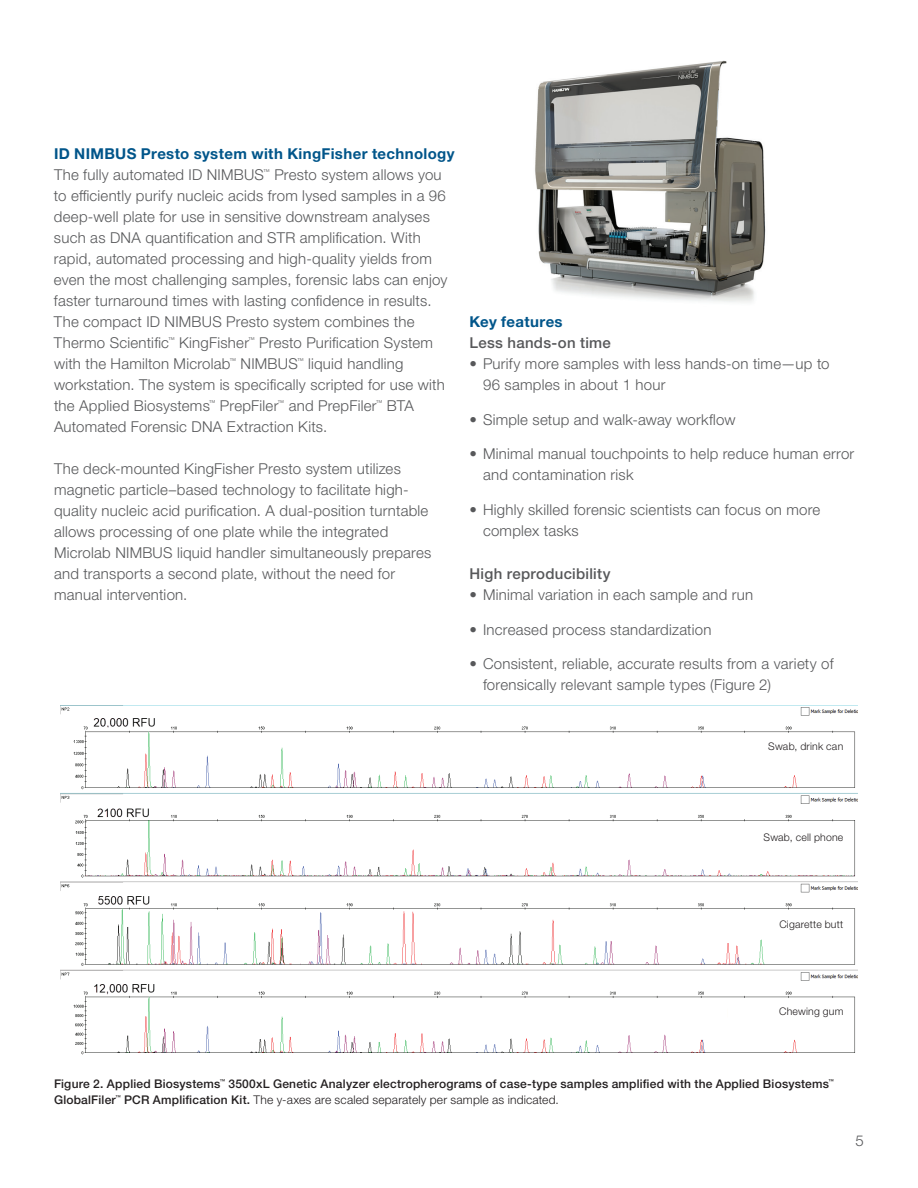
<style>
.page{position:relative;width:918px;height:1188px;background:#fff}
.page>*{position:absolute;margin:0;border:0;box-sizing:border-box;transform-origin:0 0}
.t1{font:300 15px/21px "Helvetica Neue LTW1 G";letter-spacing:.015em;color:#57585a}
.t2{font:700 15px "Helvetica Neue LTW1 G";letter-spacing:.02em;color:#01558a}
.t3{font:500 15px "Helvetica Neue LTW1 G";letter-spacing:.02em;color:#57585a}
.t4{font:500 12px "Helvetica Neue LTW1 G";letter-spacing:.02em;color:#231f20}
.t5{font:300 12px "Helvetica Neue LTW1 G";letter-spacing:.015em;color:#231f20}
.t6{font:300 10.5px "Helvetica Neue LTW1 G";letter-spacing:.02em;color:#231f20}
.t7{font:300 6.75px "Helvetica Neue LTW1 G";color:#57585a}
.t8{font:500 5.4px "Helvetica Neue LTW1 G";color:#231f20}
.s1{font-weight:500}
</style>
<div class="page">
<img style="left:60px;top:705px;width:798px;height:350px">
<div style="left:697px;top:740px;width:154px;height:14px;background:#fff"></div>
<img style="left:535px;top:60px;width:231px;height:242px">
<div style="left:708px;top:829px;width:140px;height:15px;background:#fff"></div>
<div style="left:724px;top:917px;width:120px;height:15px;background:#fff"></div>
<div style="left:729px;top:1005px;width:119px;height:15px;background:#fff"></div>
<p class="t2" style="left:54px;top:144px;width:402px">ID NIMBUS Presto system with KingFisher technology</p>
<p class="t1" style="left:54px;top:164px;width:212px">The fully automated ID NIMBUS</p>
<p class="t7" style="left:263px;top:167px;width:8px">™</p>
<p class="t1" style="left:54px;top:164px;width:395px;text-indent:220px">Presto system allows you to efficiently purify nucleic acids from lysed samples in a 96 deep-well plate for use in sensitive downstream analyses such as DNA quantification and STR amplification. With rapid, automated processing and high-quality yields from even the most challenging samples, forensic labs can enjoy faster turnaround times with lasting confidence in results.<br>The compact ID NIMBUS Presto system combines the Thermo Scientific</p>
<p class="t7" style="left:168px;top:335px;width:8px">™</p>
<p class="t1" style="left:179px;top:332px;width:71px">KingFisher</p>
<p class="t7" style="left:248px;top:335px;width:8px">™</p>
<p class="t1" style="left:259px;top:332px;width:175px">Presto Purification System</p>
<p class="t1" style="left:54px;top:353px;width:178px">with the Hamilton Microlab</p>
<p class="t7" style="left:230px;top:356px;width:8px">™</p>
<p class="t1" style="left:241px;top:353px;width:59px">NIMBUS</p>
<p class="t7" style="left:297px;top:356px;width:8px">™</p>
<p class="t1" style="left:54px;top:353px;width:392px;text-indent:254px">liquid handling workstation. The system is specifically scripted for use with the Applied Biosystems</p>
<p class="t7" style="left:209px;top:398px;width:8px">™</p>
<p class="t1" style="left:220px;top:395px;width:60px">PrepFiler</p>
<p class="t7" style="left:278px;top:398px;width:8px">™</p>
<p class="t1" style="left:289px;top:395px;width:89px">and PrepFiler</p>
<p class="t7" style="left:376px;top:398px;width:8px">™</p>
<p class="t1" style="left:387px;top:395px;width:28px">BTA</p>
<p class="t1" style="left:54px;top:416px;width:275px">Automated Forensic DNA Extraction Kits.</p>
<p class="t1" style="left:54px;top:458px;width:379px">The deck-mounted KingFisher Presto system utilizes magnetic particle–based technology to facilitate high&shy;quality nucleic acid purification. A dual-position turntable allows processing of one plate while the integrated Microlab NIMBUS liquid handler simultaneously prepares and transports a second plate, without the need for manual intervention.</p>
<p class="t2" style="left:470px;top:312px;width:95px">Key features</p>
<p class="t3" style="left:470px;top:334px;width:143px">Less hands-on time</p>
<p class="t1" style="left:483px;top:353px;width:348px;text-indent:-14px">• Purify more samples with less hands-on time—up to<br>96 samples in about 1 hour</p>
<p class="t1" style="left:470px;top:409px;width:268px">• Simple setup and walk-away workflow</p>
<p class="t1" style="left:483px;top:443px;width:373px;text-indent:-14px">• Minimal manual touchpoints to help reduce human error and contamination risk</p>
<p class="t1" style="left:483px;top:499px;width:339px;text-indent:-14px">• Highly skilled forensic scientists can focus on more complex tasks</p>
<p class="t3" style="left:470px;top:565px;width:143px">High reproducibility</p>
<p class="t1" style="left:470px;top:584px;width:285px">• Minimal variation in each sample and run</p>
<p class="t1" style="left:470px;top:619px;width:243px">• Increased process standardization</p>
<p class="t1" style="left:483px;top:653px;width:352px;text-indent:-14px">• Consistent, reliable, accurate results from a variety of forensically relevant sample types (Figure 2)</p>
<p class="t6" style="left:768px;top:740px;width:77px">Swab, drink can</p>
<p class="t6" style="left:764px;top:830px;width:81px">Swab, cell phone</p>
<p class="t6" style="left:779px;top:918px;width:65px">Cigarette butt</p>
<p class="t6" style="left:779px;top:1005px;width:66px">Chewing gum</p>
<p class="t4" style="left:54px;top:1077px;width:168px">Figure 2. Applied Biosystems</p>
<p class="t8" style="left:220px;top:1078px;width:7px">™</p>
<p class="t4" style="left:228px;top:1077px;width:602px">3500xL Genetic Analyzer electropherograms of case-type samples amplified with the Applied Biosystems</p>
<p class="t8" style="left:829px;top:1078px;width:7px">™</p>
<p class="t4" style="left:54px;top:1092px;width:63px">GlobalFiler</p>
<p class="t8" style="left:115px;top:1094px;width:7px">™</p>
<p class="t5" style="left:124px;top:1092px;width:436px"><span class="s1">PCR Amplification Kit.</span> The y-axes are scaled separately per sample as indicated.</p>
<p class="t1" style="left:856px;top:1130px;width:10px">5</p>
</div>
